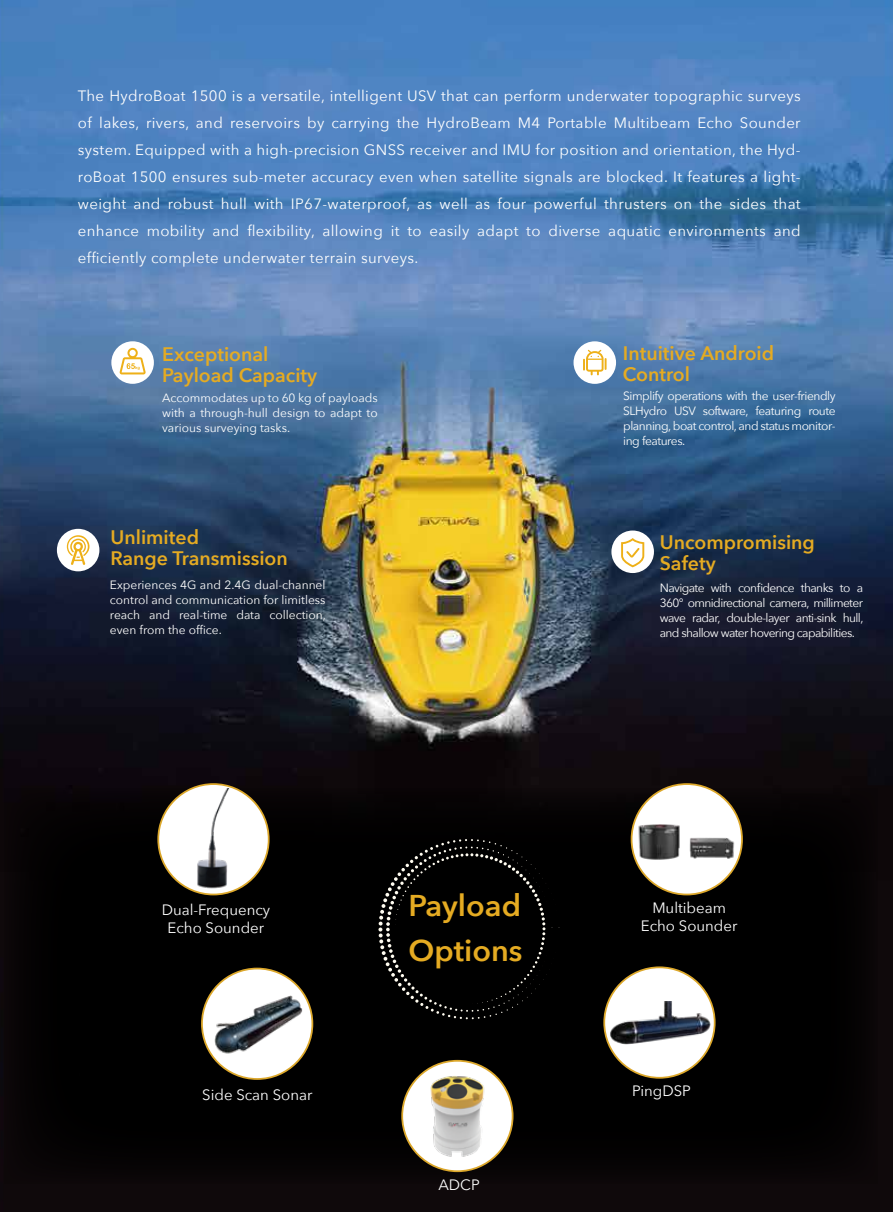
<style>
.page{position:relative;width:893px;height:1212px;background:#fff}
.page>*{position:absolute;margin:0;border:0;box-sizing:border-box;transform-origin:0 0}
.t1{font:600 30px/45.5px "Avenir Next";color:#e5ab22}
.t2{font:600 19.5px/21px "Avenir Next";color:#e5ab22}
.t3{font:15px/27px "Avenir Next";color:#fff;text-align:center}
.t4{font:12px/15px "Avenir Next";letter-spacing:-.025em;color:#fff;text-align:justify}
</style>
<div class="page">
<img style="left:0;top:0;width:893px;height:1212px">
<div style="left:573px;top:341px;width:43px;height:43px;background:#fff;border-radius:50%"></div>
<svg style="left:583px;top:350px;width:24px;height:25px"></svg>
<div style="left:611px;top:530px;width:43px;height:43px;background:#fff;border-radius:50%"></div>
<svg style="left:621px;top:538px;width:23px;height:29px"></svg>
<div style="left:57px;top:529px;width:42px;height:42px;background:#fff;border-radius:50%"></div>
<svg style="left:67px;top:535px;width:22px;height:30px"></svg>
<div style="left:111px;top:341px;width:43px;height:43px;background:#fff;border-radius:50%"></div>
<svg style="left:120px;top:348px;width:26px;height:26px"></svg>
<div style="left:4px;top:788px;width:874px;height:396px;background:#000"></div>
<div style="left:158px;top:784px;width:111px;height:110px;background:#fff;border-radius:50%"></div>
<div style="left:604px;top:967px;width:111px;height:111px;background:#fff;border-radius:50%"></div>
<div style="left:603px;top:966px;width:113px;height:113px;border:2px solid #dca72a;border-radius:50%"></div>
<div style="left:632px;top:784px;width:110px;height:110px;background:#fff;border-radius:50%"></div>
<div style="left:402px;top:1061px;width:111px;height:110px;background:#fff;border-radius:50%"></div>
<img style="left:201px;top:969px;width:113px;height:111px">
<img style="left:174px;top:789px;width:76px;height:107px">
<img style="left:630px;top:810px;width:110px;height:65px">
<img style="left:610px;top:1002px;width:102px;height:42px">
<svg style="left:378px;top:839px;width:181px;height:180px"></svg>
<img style="left:346px;top:1059px;width:148px;height:127px">
<p class="t3" style="left:78px;top:82px;width:724px;text-align:justify">The HydroBoat 1500 is a versatile, intelligent USV that can perform underwater topographic surveys of lakes, rivers, and reservoirs by carrying the HydroBeam M4 Portable Multibeam Echo Sounder system. Equipped with a high-precision GNSS receiver and IMU for position and orientation, the Hyd&shy;roBoat 1500 ensures sub-meter accuracy even when satellite signals are blocked. It features a light&shy;weight and robust hull with IP67-waterproof, as well as four powerful thrusters on the sides that enhance mobility and flexibility, allowing it to easily adapt to diverse aquatic environments and efficiently complete underwater terrain surveys.</p>
<h2 class="t2" style="left:162px;top:343px;width:157px">Exceptional<br>Payload Capacity</h2>
<p class="t4" style="left:162px;top:390px;width:217px">Accommodates up to 60 kg of payloads with a through-hull design to adapt to various surveying tasks.</p>
<h2 class="t2" style="left:111px;top:526px;width:179px">Unlimited<br>Range Transmission</h2>
<p class="t4" style="left:110px;top:577px;width:217px">Experiences 4G and 2.4G dual-channel control and communication for limitless reach and real-time data collection, even from the office.</p>
<p class="t3" style="left:162px;top:900px;width:110px;line-height:18px">Dual-Frequency<br>Echo Sounder</p>
<h1 class="t1" style="left:408px;top:882px;width:116px">Payload<br>Options</h1>
<h2 class="t2" style="left:623px;top:342px;width:153px">Intuitive Android<br>Control</h2>
<p class="t4" style="left:623px;top:388px;width:214px">Simplify operations with the user-friendly SLHydro USV software, featuring route planning, boat control, and status monitor&shy;ing features.</p>
<h2 class="t2" style="left:660px;top:532px;width:157px">Uncompromising<br>Safety</h2>
<p class="t4" style="left:660px;top:580px;width:205px">Navigate with confidence thanks to a 360° omnidirectional camera, millimeter wave radar, double-layer anti-sink hull, and shallow water hovering capabilities.</p>
<p class="t3" style="left:641px;top:898px;width:98px;line-height:18px">Multibeam<br>Echo Sounder</p>
<p class="t3" style="left:202px;top:1080px;width:112px">Side Scan Sonar</p>
<p class="t3" style="left:632px;top:1077px;width:60px">PingDSP</p>
<p class="t3" style="left:438px;top:1171px;width:43px">ADCP</p>
</div>
